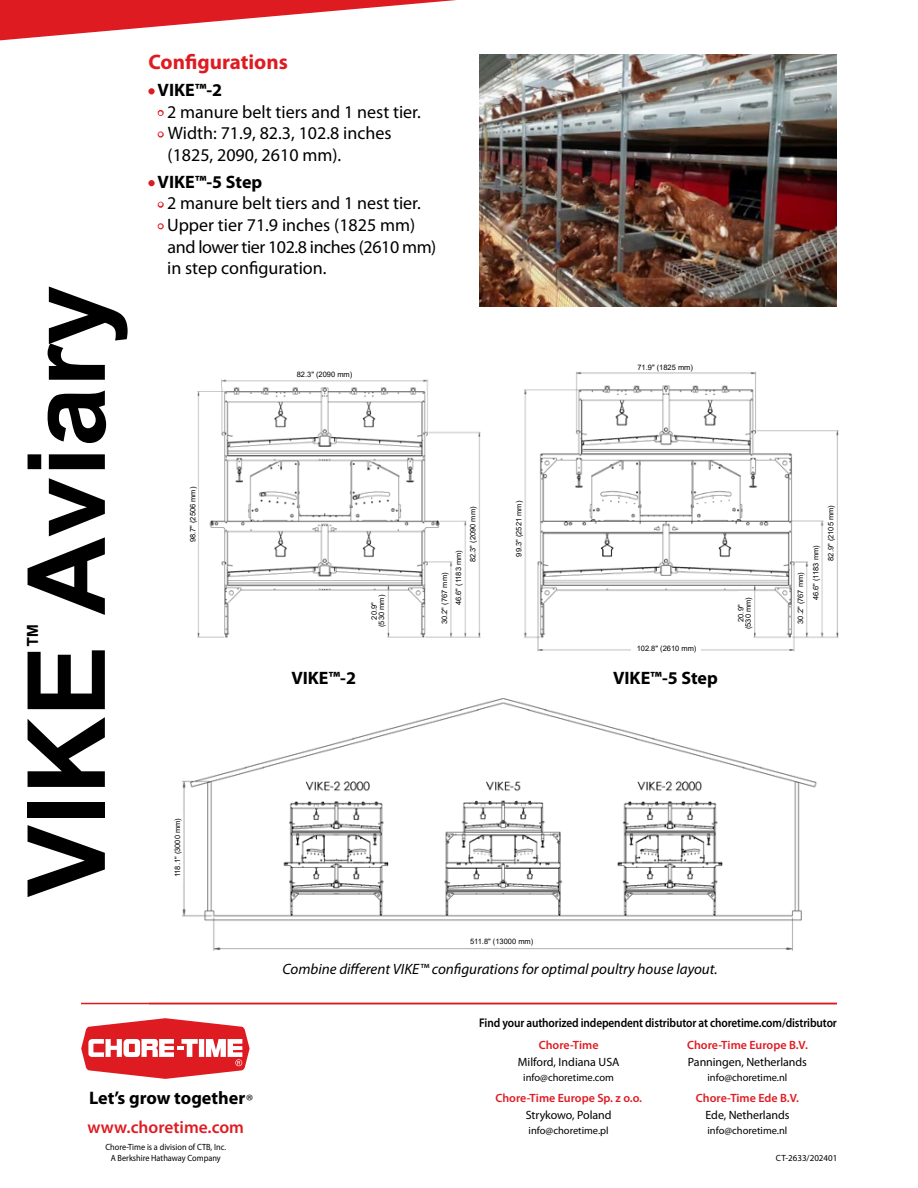
<style>
.page{position:relative;width:918px;height:1188px;background:#fff}
.page>*{position:absolute;margin:0;border:0;box-sizing:border-box;transform-origin:0 0}
.t1{font:700 108px "Arial";color:#000}
.t2{font:700 27px "Arial";color:#000}
.t3{font:700 21px "Myriad Pro";color:#df1b22}
.t4{font:700 18.15px "Myriad Pro";color:#000}
.t5{font:18px/21.6px "Myriad Pro";color:#000}
.t6{font:700 18px "Myriad Pro";color:#000}
.t7{font:600 17.4px "Myriad Pro";color:#df1b22}
.t8{font:italic 15px "Myriad Pro";color:#000}
.t9{font:600 12.6px "Myriad Pro";letter-spacing:-.01em;color:#000;scale:.9 1}
.t10{font:600 12px "Myriad Pro";color:#df1b22}
.t11{font:12px "Myriad Pro";letter-spacing:-.005em;color:#000}
.t12{font:10.5px "Myriad Pro";color:#000}
.t13{font:9px/10.8px "Myriad Pro";color:#000;text-align:center;scale:.92 1}
.t14{font:9px "Myriad Pro";color:#000}
.t15{font:7.5px/7.5px "Arial";color:#000;text-align:center}
.s1{color:#df1b22}
.s2{font-weight:300;font-style:italic}
</style>
<div class="page">
<img style="left:479px;top:54px;width:358px;height:253px">
<svg style="left:0;top:0;width:457px;height:40px"></svg>
<img style="left:182px;top:698px;width:635px;height:253px">
<div style="left:467px;top:932px;width:69px;height:14px;background:#fff"></div>
<div style="left:469px;top:939px;width:65px;height:8px;background:#fff"></div>
<div style="left:168px;top:813px;width:15px;height:70px;background:#fff"></div>
<img style="left:524px;top:371px;width:315px;height:281px">
<div style="left:631px;top:641px;width:70px;height:14px;background:#fff"></div>
<div style="left:637px;top:364px;width:57px;height:8px;background:#fff"></div>
<div style="left:738px;top:591px;width:16px;height:44px;background:#fff"></div>
<div style="left:798px;top:572px;width:7px;height:52px;background:#fff"></div>
<div style="left:813px;top:541px;width:8px;height:64px;background:#fff"></div>
<div style="left:828px;top:500px;width:8px;height:66px;background:#fff"></div>
<img style="left:197px;top:386px;width:284px;height:252px">
<img style="left:221px;top:379px;width:208px;height:7px">
<div style="left:190px;top:486px;width:8px;height:57px;background:#fff"></div>
<div style="left:371px;top:591px;width:16px;height:40px;background:#fff"></div>
<div style="left:442px;top:570px;width:7px;height:57px;background:#fff"></div>
<div style="left:456px;top:549px;width:7px;height:57px;background:#fff"></div>
<div style="left:470px;top:506px;width:8px;height:57px;background:#fff"></div>
<hr style="left:81px;top:1003px;width:756px;height:1px;background:#df1b22">
<svg style="left:81px;top:1018px;width:169px;height:61px"></svg>
<h1 class="t1" style="left:-9px;top:897px;width:614px;rotate:-90deg">VIKE Aviary</h1>
<h2 class="t2" style="left:18px;top:649px;width:28px;rotate:-90deg">™</h2>
<h3 class="t3" style="left:148px;top:48px;width:141px">Configurations</h3>
<h3 class="t6" style="left:148px;top:78px;width:75px"><span class="s1">•</span> VIKE™-2</h3>
<h3 class="t5" style="left:158px;top:101px;width:264px"><span class="s1">•</span> 2 manure belt tiers and 1 nest tier.</h3>
<h3 class="t5" style="left:168px;top:122px;width:225px;text-indent:-9px"><span class="s1">•</span> Width: 71.9, 82.3, 102.8 inches (1825, 2090, 2610 mm).</h3>
<h3 class="t6" style="left:148px;top:170px;width:115px"><span class="s1">•</span> VIKE™-5 Step</h3>
<h3 class="t5" style="left:158px;top:192px;width:264px"><span class="s1">•</span> 2 manure belt tiers and 1 nest tier.</h3>
<h3 class="t5" style="left:167px;top:214px;width:271px;text-indent:-9px"><span class="s1">•</span> Upper tier 71.9 inches (1825 mm) and lower tier 102.8 inches (2610 mm) in step configuration.</h3>
<p class="t15" style="left:297px;top:371px;width:57px">82.3" (2090 mm)</p>
<p class="t15" style="left:637px;top:363px;width:57px">71.9" (1825 mm)</p>
<p class="t15" style="left:189px;top:542px;width:57px;rotate:-90deg">98.7" (2506 mm)</p>
<p class="t15" style="left:370px;top:627px;width:34px;rotate:-90deg">20.9" (530 mm)</p>
<p class="t15" style="left:469px;top:562px;width:57px;rotate:-90deg">82.3" (2090 mm)</p>
<p class="t15" style="left:455px;top:605px;width:57px;rotate:-90deg">46.6" (1183 mm)</p>
<p class="t15" style="left:441px;top:624px;width:53px;rotate:-90deg">30.2" (767 mm)</p>
<p class="t15" style="left:515px;top:557px;width:57px;rotate:-90deg">99.3" (2521 mm)</p>
<p class="t15" style="left:637px;top:645px;width:61px">102.8" (2610 mm)</p>
<h3 class="t6" style="left:291px;top:666px;width:66px">VIKE™-2</h3>
<h3 class="t6" style="left:613px;top:666px;width:106px">VIKE™-5 Step</h3>
<p class="t15" style="left:737px;top:629px;width:34px;rotate:-90deg">20.9" (530 mm)</p>
<p class="t15" style="left:797px;top:624px;width:53px;rotate:-90deg">30.2" (767 mm)</p>
<p class="t15" style="left:827px;top:561px;width:57px;rotate:-90deg">82.9" (2105 mm)</p>
<p class="t15" style="left:812px;top:600px;width:57px;rotate:-90deg">46.6" (1183 mm)</p>
<p class="t15" style="left:174px;top:877px;width:61px;rotate:-90deg">118.1" (3000 mm)</p>
<p class="t15" style="left:470px;top:938px;width:65px">511.8" (13000 mm)</p>
<h3 class="t8" style="left:282px;top:960px;width:437px">Combine different VIKE™ configurations for optimal poultry house layout.</h3>
<h3 class="t9" style="left:479px;top:1014px;width:399px">Find your authorized independent distributor at choretime.com/distributor</h3>
<h3 class="t4" style="left:89px;top:1086px;width:165px">Let’s grow together<span class="s2">®</span></h3>
<h3 class="t7" style="left:88px;top:1116px;width:158px">www.choretime.com</h3>
<p class="t13" style="left:105px;top:1142px;width:133px">Chore-Time is a division of CTB, Inc.<br>A Berkshire Hathaway Company</p>
<h3 class="t10" style="left:539px;top:1037px;width:61px">Chore-Time</h3>
<h3 class="t11" style="left:518px;top:1054px;width:103px">Milford, Indiana USA</h3>
<h3 class="t12" style="left:523px;top:1071px;width:92px">info@choretime.com</h3>
<h3 class="t10" style="left:495px;top:1091px;width:148px">Chore-Time Europe Sp. z o.o.</h3>
<h3 class="t11" style="left:526px;top:1108px;width:87px">Strykowo, Poland</h3>
<h3 class="t12" style="left:529px;top:1124px;width:82px">info@choretime.pl</h3>
<h3 class="t10" style="left:687px;top:1037px;width:122px">Chore-Time Europe B.V.</h3>
<h3 class="t11" style="left:688px;top:1054px;width:121px">Panningen, Netherlands</h3>
<h3 class="t12" style="left:708px;top:1071px;width:81px">info@choretime.nl</h3>
<h3 class="t10" style="left:696px;top:1091px;width:105px">Chore-Time Ede B.V.</h3>
<h3 class="t11" style="left:706px;top:1108px;width:85px">Ede, Netherlands</h3>
<h3 class="t12" style="left:708px;top:1124px;width:81px">info@choretime.nl</h3>
<p class="t14" style="left:776px;top:1152px;width:63px">CT-2633/202401</p>
</div>
